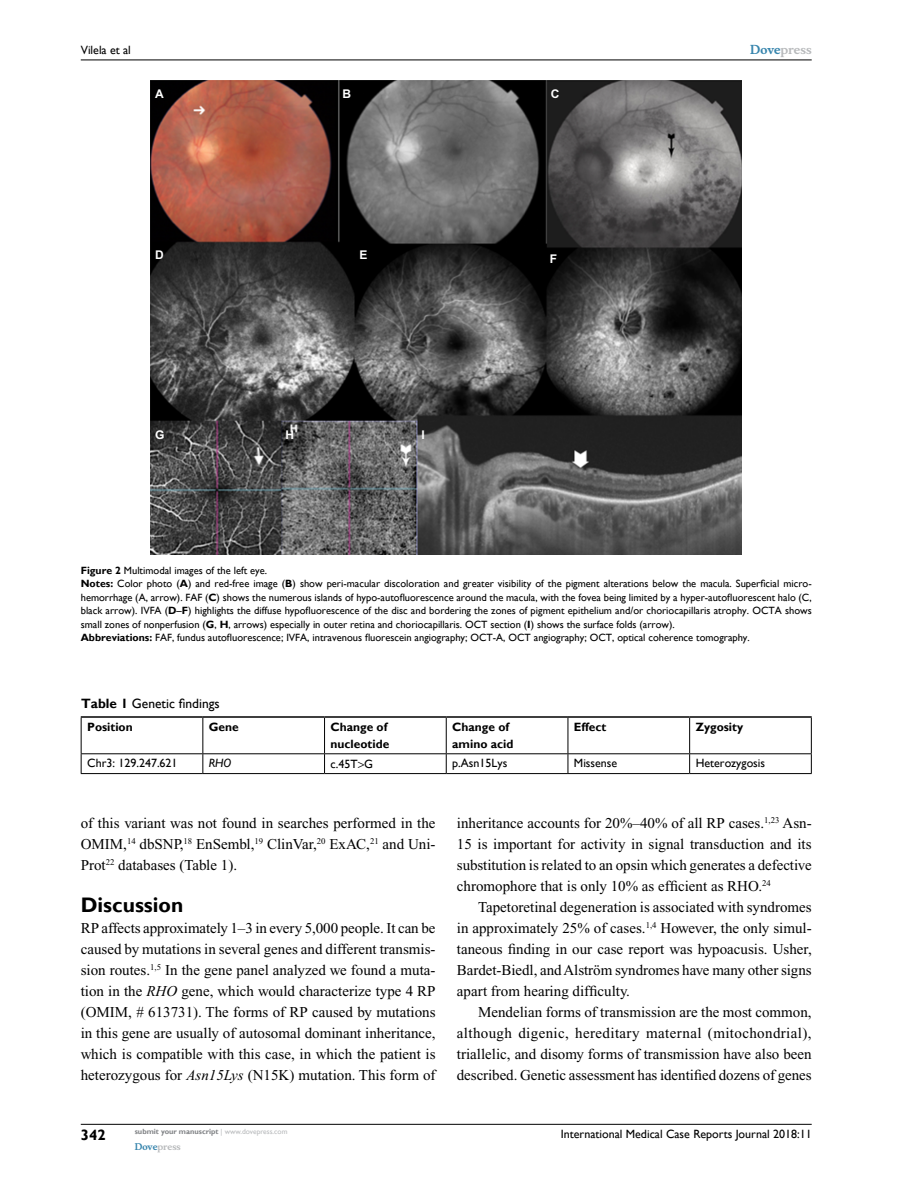
<style>
.page{position:relative;width:918px;height:1188px;background:#fff}
.page>*{position:absolute;margin:0;border:0;box-sizing:border-box;transform-origin:0 0}
.t1{font:700 21px "Gill Sans";color:#000}
.t2{font:15px/21px "Times New Roman";color:#000;text-align:justify}
.t3{font:700 15px "Gill Sans";color:#000}
.t4{font:13.5px "Gill Sans";color:#000}
.t5{font:12px "Gill Sans";color:#000}
.t6{font:700 12px/16.5px "Gill Sans";color:#000}
.t7{font:700 12px "Musee";color:#b8babc}
.t8{font:700 12px "Arial";color:#fff}
.t9{font:italic 12px "Gill Sans";color:#000}
.t10{font:10.5px/13.5px "Gill Sans";color:#000}
.t11{font:700 9px "Musee";color:#b8babc}
.t12{font:700 7.5px "Gill Sans";color:#808285}
.s1{color:#3785ad}
.s2{font-weight:700}
.s3{font-style:italic}
.s4{font-weight:400;color:#b8babc}
</style>
<div class="page">
<hr style="left:81px;top:1124px;width:731px;height:1px;background:#000">
<hr style="left:81px;top:60px;width:731px;height:1px;background:#000">
<img style="left:151px;top:81px;width:591px;height:474px">
<hr style="left:81px;top:716px;width:122px;height:2px;background:#000">
<hr style="left:203px;top:716px;width:122px;height:2px;background:#000">
<hr style="left:325px;top:716px;width:121px;height:2px;background:#000">
<hr style="left:446px;top:716px;width:122px;height:2px;background:#000">
<hr style="left:568px;top:716px;width:122px;height:2px;background:#000">
<hr style="left:690px;top:716px;width:122px;height:2px;background:#000">
<hr style="left:81px;top:753px;width:122px;height:1px;background:#000">
<hr style="left:203px;top:753px;width:122px;height:1px;background:#000">
<hr style="left:325px;top:753px;width:121px;height:1px;background:#000">
<hr style="left:446px;top:753px;width:122px;height:1px;background:#000">
<hr style="left:568px;top:753px;width:122px;height:1px;background:#000">
<hr style="left:690px;top:753px;width:122px;height:1px;background:#000">
<hr style="left:81px;top:718px;width:1px;height:35px;background:#000">
<hr style="left:202px;top:718px;width:1px;height:35px;background:#000">
<hr style="left:324px;top:718px;width:1px;height:35px;background:#000">
<hr style="left:446px;top:718px;width:1px;height:35px;background:#000">
<hr style="left:568px;top:718px;width:1px;height:35px;background:#000">
<hr style="left:689px;top:718px;width:1px;height:35px;background:#000">
<hr style="left:811px;top:718px;width:1px;height:35px;background:#000">
<hr style="left:81px;top:773px;width:122px;height:1px;background:#000">
<hr style="left:203px;top:773px;width:122px;height:1px;background:#000">
<hr style="left:325px;top:773px;width:121px;height:1px;background:#000">
<hr style="left:446px;top:773px;width:122px;height:1px;background:#000">
<hr style="left:568px;top:773px;width:122px;height:1px;background:#000">
<hr style="left:690px;top:773px;width:122px;height:1px;background:#000">
<svg style="left:81px;top:754px;width:1px;height:19px"></svg>
<svg style="left:202px;top:754px;width:1px;height:19px"></svg>
<svg style="left:324px;top:754px;width:1px;height:19px"></svg>
<svg style="left:446px;top:754px;width:1px;height:19px"></svg>
<svg style="left:568px;top:754px;width:1px;height:19px"></svg>
<svg style="left:689px;top:754px;width:1px;height:19px"></svg>
<svg style="left:811px;top:754px;width:1px;height:19px"></svg>
<p class="t5" style="left:81px;top:43px;width:52px">Vilela et al</p>
<p class="t8" style="left:155px;top:86px;width:10px">A</p>
<p class="t8" style="left:155px;top:247px;width:10px">D</p>
<p class="t8" style="left:343px;top:86px;width:10px">B</p>
<p class="t8" style="left:551px;top:86px;width:10px">C</p>
<p class="t8" style="left:359px;top:247px;width:10px">E</p>
<p class="t8" style="left:550px;top:250px;width:9px">F</p>
<p class="t8" style="left:155px;top:427px;width:11px">G</p>
<p class="t8" style="left:286px;top:427px;width:10px">H</p>
<p class="t8" style="left:421px;top:427px;width:5px">I</p>
<p class="t7" style="left:750px;top:43px;width:63px"><span class="s1">Dove</span>press</p>
<p class="t10" style="left:81px;top:564px;width:732px"><span class="s2">Figure 2</span> Multimodal images of the left eye.<br><span class="s2">Notes:</span> Color photo (<span class="s2">A</span>) and red-free image (<span class="s2">B</span>) show peri-macular discoloration and greater visibility of the pigment alterations below the macula. Superficial micro&shy;hemorrhage (A, arrow). FAF (<span class="s2">C</span>) shows the numerous islands of hypo-autofluorescence around the macula, with the fovea being limited by a hyper-autofluorescent halo (C, black arrow). IVFA (<span class="s2">D</span>–<span class="s2">F</span>) highlights the diffuse hypofluorescence of the disc and bordering the zones of pigment epithelium and/or choriocapillaris atrophy. OCTA shows small zones of nonperfusion (<span class="s2">G</span>, <span class="s2">H</span>, arrows) especially in outer retina and choriocapillaris. OCT section (<span class="s2">I</span>) shows the surface folds (arrow).<br><span class="s2">Abbreviations:</span> FAF, fundus autofluorescence; IVFA, intravenous fluorescein angiography; OCT-A, OCT angiography; OCT, optical coherence tomography.</p>
<p class="t4" style="left:81px;top:696px;width:140px"><span class="s2">Table 1</span> Genetic findings</p>
<p class="t6" style="left:87px;top:719px;width:47px">Position</p>
<p class="t6" style="left:209px;top:719px;width:31px">Gene</p>
<p class="t6" style="left:331px;top:719px;width:60px">Change of nucleotide</p>
<p class="t6" style="left:452px;top:719px;width:63px">Change of amino acid</p>
<p class="t6" style="left:574px;top:719px;width:34px">Effect</p>
<p class="t6" style="left:696px;top:719px;width:49px">Zygosity</p>
<p class="t5" style="left:87px;top:756px;width:92px">Chr3: 129.247.621</p>
<p class="t9" style="left:209px;top:756px;width:24px">RHO</p>
<p class="t5" style="left:331px;top:757px;width:44px">c.45T G</p>
<p class="t5" style="left:452px;top:756px;width:57px">p.Asn15Lys</p>
<p class="t5" style="left:574px;top:756px;width:45px">Missense</p>
<p class="t5" style="left:696px;top:756px;width:71px">Heterozygosis</p>
<p class="t2" style="left:81px;top:812px;width:356px">of this variant was not found in searches performed in the OMIM,<sup>14</sup> dbSNP,<sup>18</sup> EnSembl,<sup>19</sup> ClinVar,<sup>20</sup> ExAC,<sup>21</sup> and Uni-Prot<sup>22</sup> databases (Table 1).</p>
<h1 class="t1" style="left:81px;top:892px;width:104px">Discussion</h1>
<p class="t2" style="left:81px;top:917px;width:356px">RP affects approximately 1–3 in every 5,000 people. It can be caused by mutations in several genes and different transmis&shy;sion routes.<sup>1,5</sup> In the gene panel analyzed we found a muta&shy;tion in the <span class="s3">RHO</span> gene, which would characterize type 4 RP (OMIM, # 613731). The forms of RP caused by mutations in this gene are usually of autosomal dominant inheritance, which is compatible with this case, in which the patient is heterozygous for <span class="s3">Asn15Lys</span> (N15K) mutation. This form of</p>
<p class="t2" style="left:457px;top:812px;width:356px">inheritance accounts for 20%–40% of all RP cases.<sup>1,23</sup> Asn-15 is important for activity in signal transduction and its substitution is related to an opsin which generates a defective chromophore that is only 10% as efficient as RHO.<sup>24</sup></p>
<p class="t2" style="left:457px;top:896px;width:356px;text-indent:21px">Tapetoretinal degeneration is associated with syndromes in approximately 25% of cases.<sup>1,4</sup> However, the only simul&shy;taneous finding in our case report was hypoacusis. Usher, Bardet-Biedl, and Alström syndromes have many other signs apart from hearing difficulty.</p>
<p class="t2" style="left:457px;top:1001px;width:356px;text-indent:21px">Mendelian forms of transmission are the most common, although digenic, hereditary maternal (mitochondrial), triallelic, and disomy forms of transmission have also been described. Genetic assessment has identified dozens of genes</p>
<p class="t3" style="left:81px;top:1126px;width:26px">342</p>
<p class="t12" style="left:135px;top:1127px;width:154px">submit your manuscript <span class="s4">| www.dovepress.com</span></p>
<p class="t11" style="left:135px;top:1141px;width:48px"><span class="s1">Dove</span>press</p>
<p class="t5" style="left:561px;top:1127px;width:252px">International Medical Case Reports Journal 2018:11</p>
</div>
